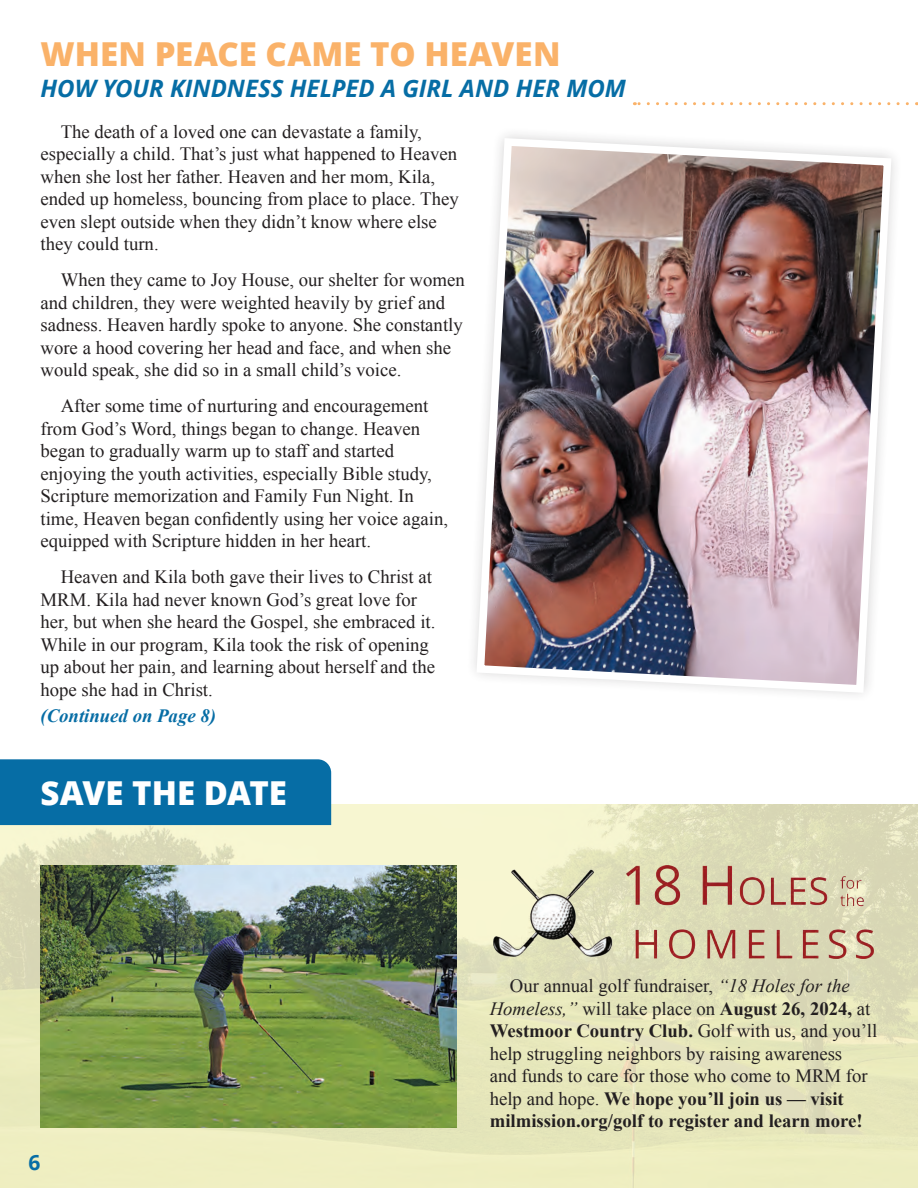
<style>
.page{position:relative;width:918px;height:1188px;background:#fff}
.page>*{position:absolute;margin:0;border:0;box-sizing:border-box;transform-origin:0 0}
.t1{font:800 33px "Open Sans";color:#fab269}
.t2{font:800 33px "Open Sans";letter-spacing:-.005em;color:#fff}
.t3{font:italic 700 24px "Open Sans";color:#066da5}
.t4{font:700 21px "Open Sans";color:#066da5}
.t5{font:18.75px/22.5px "Times New Roman";color:#231f20}
.t6{font:italic 700 18.75px "Times New Roman";color:#066da5}
.s1{font-style:italic}
.s2{font-weight:700}
</style>
<div class="page">
<img style="left:0;top:805px;width:918px;height:383px">
<img style="left:493px;top:866px;width:381px;height:93px">
<div style="left:0;top:759px;width:331px;height:66px;background:#066da5"></div>
<svg style="left:634px;top:102px;width:273px;height:3px"></svg>
<img style="left:474px;top:134px;width:421px;height:561px">
<img style="left:40px;top:866px;width:416px;height:261px">
<h1 class="t1" style="left:40px;top:29px;width:522px">WHEN PEACE CAME TO HEAVEN</h1>
<p class="t3" style="left:40px;top:72px;width:587px">HOW YOUR KINDNESS HELPED A GIRL AND HER MOM</p>
<p class="t5" style="left:40px;top:120px;width:420px;text-indent:20px">The death of a loved one can devastate a family, especially a child. That’s just what happened to Heaven when she lost her father. Heaven and her mom, Kila, ended up homeless, bouncing from place to place. They even slept outside when they didn’t know where else they could turn.</p>
<p class="t5" style="left:40px;top:268px;width:426px;text-indent:20px">When they came to Joy House, our shelter for women and children, they were weighted heavily by grief and sadness. Heaven hardly spoke to anyone. She constantly wore a hood covering her head and face, and when she would speak, she did so in a small child’s voice.</p>
<p class="t5" style="left:40px;top:394px;width:409px;text-indent:20px">After some time of nurturing and encouragement from God’s Word, things began to change. Heaven began to gradually warm up to staff and started enjoying the youth activities, especially Bible study, Scripture memorization and Family Fun Night. In time, Heaven began confidently using her voice again, equipped with Scripture hidden in her heart.</p>
<p class="t5" style="left:40px;top:565px;width:396px;text-indent:20px">Heaven and Kila both gave their lives to Christ at MRM. Kila had never known God’s great love for her, but when she heard the Gospel, she embraced it.<br>While in our program, Kila took the risk of opening up about her pain, and learning about herself and the hope she had in Christ.</p>
<p class="t6" style="left:40px;top:703px;width:177px">(Continued on Page 8)</p>
<h1 class="t2" style="left:40px;top:768px;width:248px">SAVE THE DATE</h1>
<p class="t4" style="left:29px;top:1147px;width:13px">6</p>
<p class="t5" style="left:490px;top:974px;width:389px;text-indent:20px">Our annual golf fundraiser, <span class="s1">“18 Holes for the Homeless,”</span> will take place on <span class="s2">August 26, 2024,</span> at <span class="s2">Westmoor Country Club.</span> Golf with us, and you’ll help struggling neighbors by raising awareness<br>and funds to care for those who come to MRM for help and hope. <span class="s2">We hope you’ll join us — visit milmission.org/golf to register and learn more!</span></p>
</div>
